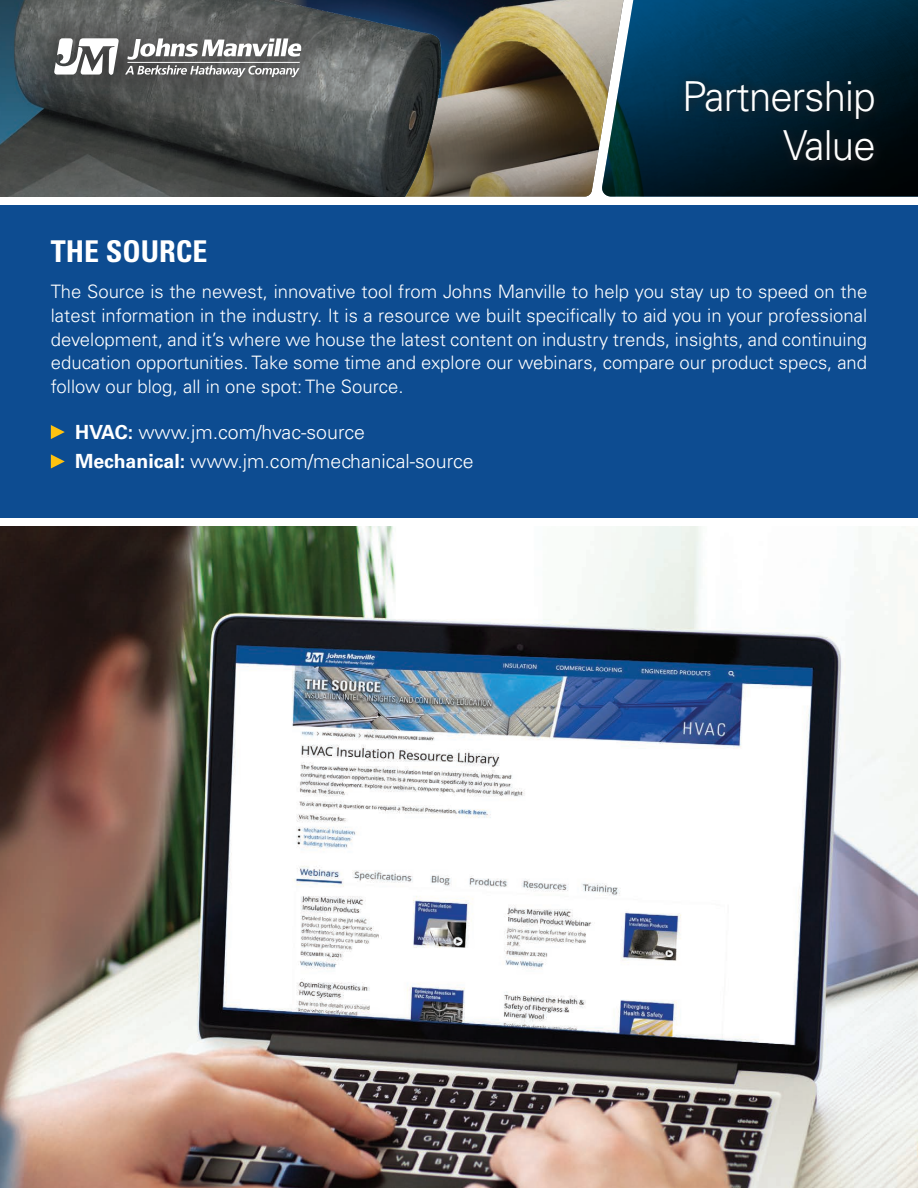
<style>
.page{position:relative;width:918px;height:1188px;background:#fff}
.page>*{position:absolute;margin:0;border:0;box-sizing:border-box;transform-origin:0 0}
.t1{font:300 41.4px/49.7px "Univers LT Std";letter-spacing:-.02em;color:#fff;text-align:right}
.t2{font:700 condensed 30px "Univers LT Std";color:#fff}
.t3{font:300 19.5px/29.4px "Univers LT Std";color:#fff}
.t4{font:300 18.45px/23.7px "Univers LT Std";color:#fff;text-align:justify}
.s1{font-weight:700}
</style>
<div class="page">
<div style="left:0;top:205px;width:918px;height:312px;background:#0d4c91"></div>
<svg style="left:51px;top:425px;width:14px;height:14px"></svg>
<svg style="left:51px;top:454px;width:14px;height:15px"></svg>
<img style="left:0;top:526px;width:918px;height:662px">
<div style="left:0;top:0;width:624px;height:197px;background:#231f20;opacity:.75"></div>
<img style="left:0;top:0;width:576px;height:197px">
<svg style="left:601px;top:0;width:317px;height:197px;background:#11374b"></svg>
<div style="left:677px;top:72px;width:209px;height:101px;background:#231f20;opacity:.75"></div>
<div style="left:12px;top:0;width:332px;height:120px;background:#231f20;opacity:.65"></div>
<svg style="left:54px;top:38px;width:65px;height:37px"></svg>
<svg style="left:125px;top:38px;width:176px;height:39px"></svg>
<hr style="left:127px;top:62px;width:173px;height:1px;background:#fff">
<h1 class="t1" style="left:682px;top:71px;width:195px">Partnership<br>Value</h1>
<h2 class="t2" style="left:51px;top:233px;width:158px">THE SOURCE</h2>
<p class="t4" style="left:51px;top:280px;width:818px">The Source is the newest, innovative tool from Johns Manville to help you stay up to speed on the latest information in the industry. It is a resource we built specifically to aid you in your professional development, and it’s where we house the latest content on industry trends, insights, and continuing education opportunities. Take some time and explore our webinars, compare our product specs, and follow our blog, all in one spot: The Source.</p>
<p class="t3" style="left:75px;top:417px;width:400px"><span class="s1">HVAC:</span> www.jm.com/hvac-source<br><span class="s1">Mechanical:</span> www.jm.com/mechanical-source</p>
</div>
